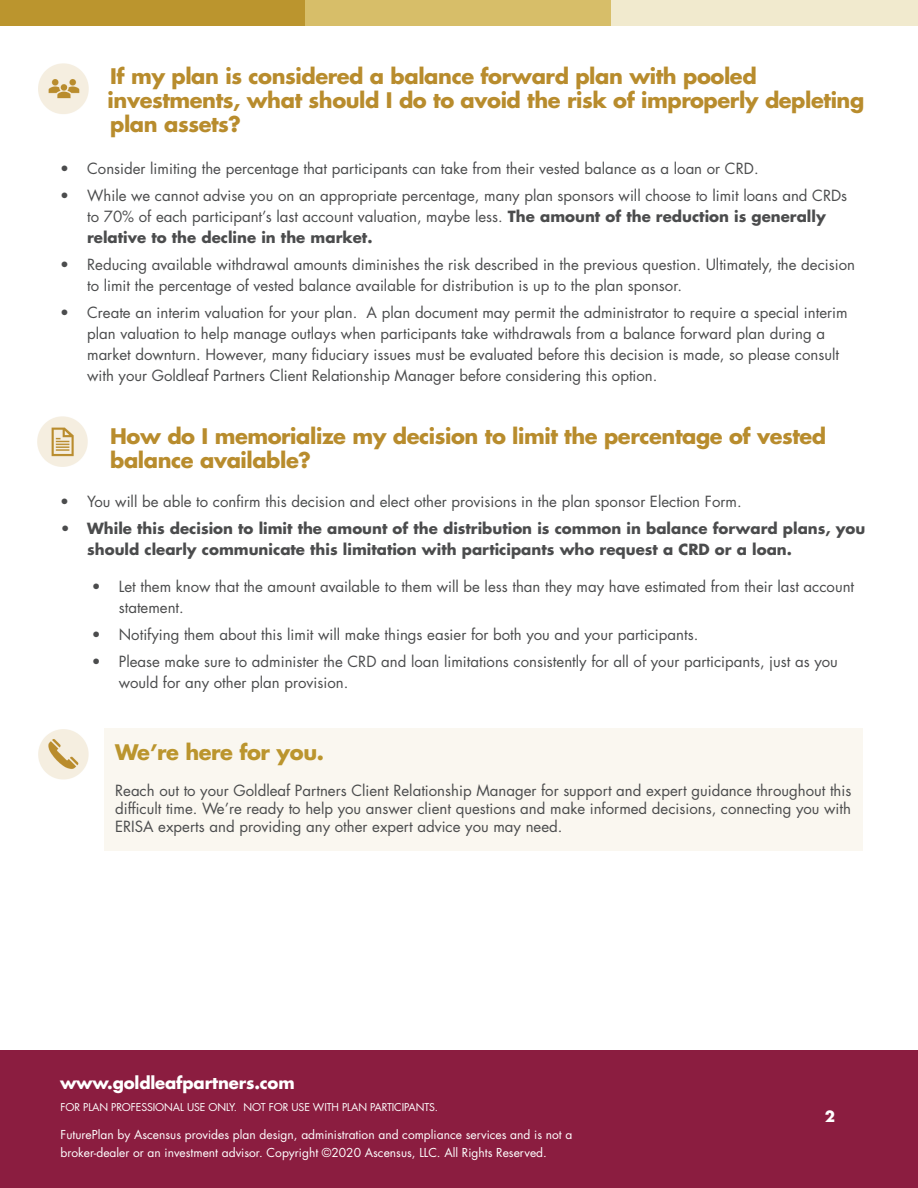
<style>
.page{position:relative;width:918px;height:1188px;background:#fff}
.page>*{position:absolute;margin:0;border:0;box-sizing:border-box;transform-origin:0 0}
.t1{font:700 21px/24px "Futura";letter-spacing:-.02em;color:#b88c2d}
.t2{font:700 21px "Futura";letter-spacing:-.02em;color:#bb952e}
.t3{font:700 16.5px "Futura Std";letter-spacing:-.01em;color:#fff}
.t4{font:15px/21px "Futura Std";color:#4b4c4d}
.t5{font:700 15px/21px "Futura Std";color:#4b4c4d}
.t6{font:700 15px "Futura";color:#fff}
.t7{font:12px/18px "Futura Std";color:#fff}
.t8{font:10.5px "Futura Std";letter-spacing:-.01em;color:#fff}
.s1{font-weight:700}
</style>
<div class="page">
<div style="left:0;top:0;width:305px;height:25px;background:#bb952e"></div>
<div style="left:305px;top:0;width:306px;height:25px;background:#d7be69"></div>
<div style="left:611px;top:0;width:306px;height:25px;background:#f1eace"></div>
<div style="left:0;top:1050px;width:918px;height:138px;background:#8b1d40"></div>
<div style="left:104px;top:728px;width:759px;height:123px;background:#faf7f0"></div>
<img style="left:38px;top:729px;width:51px;height:51px">
<img style="left:38px;top:63px;width:51px;height:51px">
<img style="left:37px;top:417px;width:51px;height:50px">
<p class="t1" style="left:108px;top:63px;width:758px">If my plan is considered a balance forward plan with pooled investments, what should I do to avoid the risk of improperly depleting plan assets?</p>
<p class="t4" style="left:60px;top:158px;width:700px">• Consider limiting the percentage that participants can take from their vested balance as a loan or CRD.</p>
<p class="t4" style="left:87px;top:185px;width:762px;text-indent:-27px">• While we cannot advise you on an appropriate percentage, many plan sponsors will choose to limit loans and CRDs to 70% of each participant’s last account valuation, maybe less. <span class="s1">The amount of the reduction is generally relative to the decline in the market.</span></p>
<p class="t4" style="left:87px;top:254px;width:769px;text-indent:-27px">• Reducing available withdrawal amounts diminishes the risk described in the previous question. Ultimately, the decision to limit the percentage of vested balance available for distribution is up to the plan sponsor.</p>
<p class="t4" style="left:87px;top:302px;width:762px;text-indent:-27px">• Create an interim valuation for your plan. A plan document may permit the administrator to require a special interim plan valuation to help manage outlays when participants take withdrawals from a balance forward plan during a market downturn. However, many fiduciary issues must be evaluated before this decision is made, so please consult with your Goldleaf Partners Client Relationship Manager before considering this option.</p>
<p class="t1" style="left:110px;top:423px;width:718px">How do I memorialize my decision to limit the percentage of vested balance available?</p>
<p class="t4" style="left:60px;top:491px;width:683px">• You will be able to confirm this decision and elect other provisions in the plan sponsor Election Form.</p>
<p class="t5" style="left:87px;top:517px;width:780px;text-indent:-27px">• While this decision to limit the amount of the distribution is common in balance forward plans, you should clearly communicate this limitation with participants who request a CRD or a loan.</p>
<p class="t4" style="left:119px;top:576px;width:737px;text-indent:-27px">• Let them know that the amount available to them will be less than they may have estimated from their last account statement.</p>
<p class="t4" style="left:92px;top:624px;width:608px">• Notifying them about this limit will make things easier for both you and your participants.</p>
<p class="t4" style="left:119px;top:651px;width:721px;text-indent:-27px">• Please make sure to administer the CRD and loan limitations consistently for all of your participants, just as you would for any other plan provision.</p>
<p class="t2" style="left:115px;top:738px;width:210px">We’re here for you.</p>
<p class="t4" style="left:115px;top:781px;width:738px;line-height:18px;text-align:justify">Reach out to your Goldleaf Partners Client Relationship Manager for support and expert guidance throughout this difficult time. We’re ready to help you answer client questions and make informed decisions, connecting you with ERISA experts and providing any other expert advice you may need.</p>
<p class="t3" style="left:60px;top:1072px;width:236px">www.goldleafpartners.com</p>
<p class="t8" style="left:61px;top:1100px;width:379px">FOR PLAN PROFESSIONAL USE ONLY. NOT FOR USE WITH PLAN PARTICIPANTS.</p>
<p class="t7" style="left:61px;top:1125px;width:513px">FuturePlan by Ascensus provides plan design, administration and compliance services and is not a broker-dealer or an investment advisor. Copyright ©2020 Ascensus, LLC. All Rights Reserved.</p>
<p class="t6" style="left:825px;top:1106px;width:12px">2</p>
</div>
